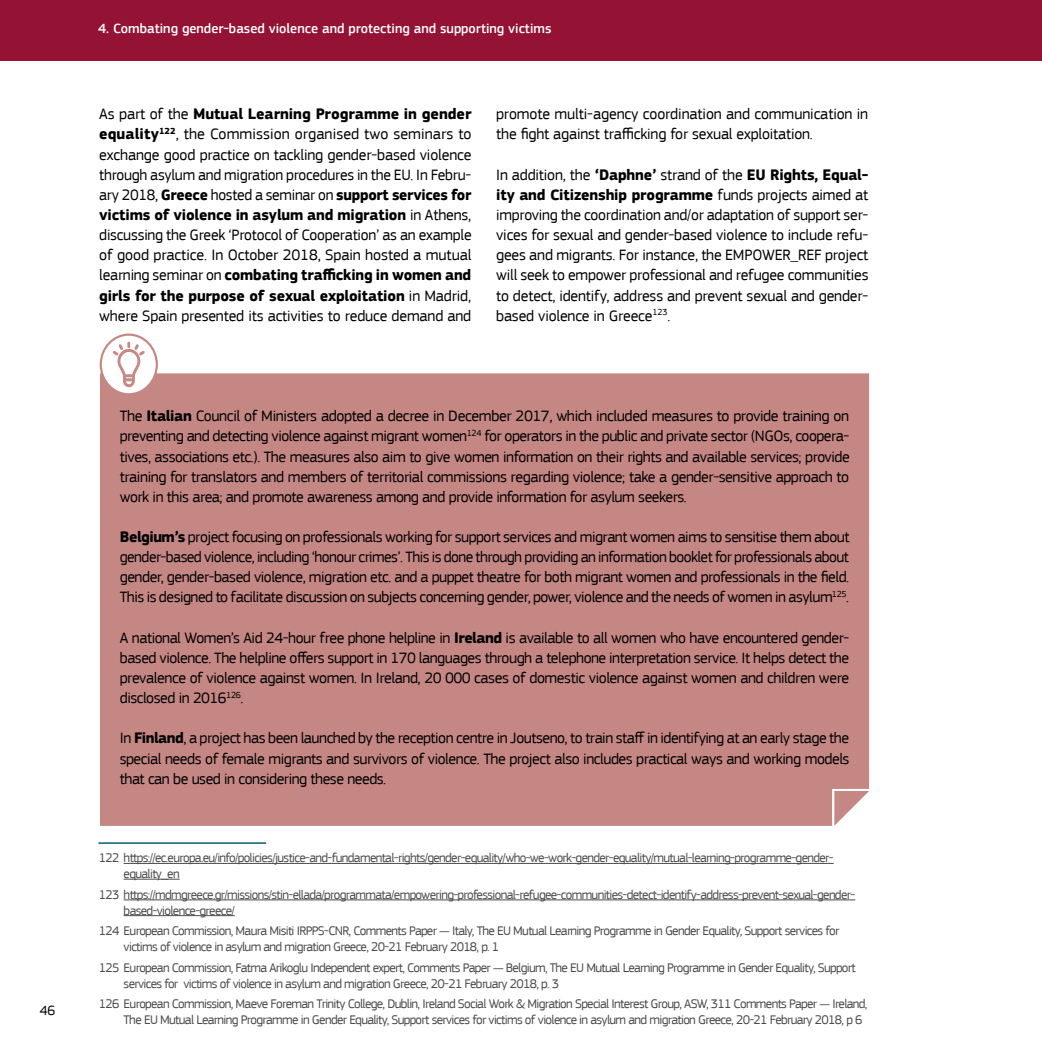
<style>
.page{position:relative;width:1042px;height:1042px;background:#fff}
.page>*{position:absolute;margin:0;border:0;box-sizing:border-box;transform-origin:0 0}
.t1{font:15.75px/20.1px "EC Square Sans Pro";letter-spacing:-.025em;color:#000;text-align:justify}
.t2{font:15.75px/20.1px "EC Square Sans Pro";letter-spacing:-.005em;color:#000}
.t3{font:500 14px "EC Square Sans Pro";color:#fff}
.t4{font:14px "EC Square Sans Pro";color:#000}
.t5{font:13.12px/15.8px "EC Square Sans Pro";letter-spacing:-.05em;color:#4b4b4d}
.s1{font-weight:700}
</style>
<div class="page">
<div style="left:0;top:0;width:1042px;height:60px;background:#941233"></div>
<div style="left:100px;top:373px;width:769px;height:453px;background:#c58784"></div>
<svg style="left:834px;top:791px;width:35px;height:35px"></svg>
<svg style="left:101px;top:335px;width:56px;height:59px"></svg>
<div style="left:100px;top:333px;width:58px;height:62px;border:2px solid #c58784;border-radius:50%"></div>
<svg style="left:113px;top:342px;width:32px;height:45px"></svg>
<hr style="left:124px;top:863px;width:709px;height:1px;background:#4b4b4d">
<hr style="left:124px;top:879px;width:56px;height:1px;background:#4b4b4d">
<hr style="left:124px;top:899px;width:731px;height:1px;background:#4b4b4d">
<hr style="left:124px;top:915px;width:111px;height:1px;background:#4b4b4d">
<hr style="left:98px;top:842px;width:168px;height:2px;background:#287584">
<p class="t4" style="left:40px;top:1002px;width:17px">46</p>
<p class="t3" style="left:98px;top:20px;width:455px">4. Combating gender-based violence and protecting and supporting victims</p>
<p class="t1" style="left:99px;top:104px;width:374px">As part of the <span class="s1">Mutual Learning Programme in gender equality</span><sup>122</sup>, the Commission organised two seminars to exchange good practice on tackling gender-based violence through asylum and migration procedures in the EU. In Febru&shy;ary 2018, <span class="s1">Greece</span> hosted a seminar on <span class="s1">support services for victims of violence in asylum and migration</span> in Athens, discussing the Greek ‘Protocol of Cooperation’ as an example of good practice. In October 2018, Spain hosted a mutual learning seminar on <span class="s1">combating trafficking in women and girls for the purpose of sexual exploitation</span> in Madrid, where Spain presented its activities to reduce demand and</p>
<p class="t2" style="left:496px;top:104px;width:374px">promote multi-agency coordination and communication in the fight against trafficking for sexual exploitation.</p>
<p class="t1" style="left:496px;top:165px;width:374px">In addition, the <span class="s1">‘Daphne’</span> strand of the <span class="s1">EU Rights, Equal&shy;ity and Citizenship programme</span> funds projects aimed at improving the coordination and/or adaptation of support ser&shy;vices for sexual and gender-based violence to include refu&shy;gees and migrants. For instance, the EMPOWER_REF project will seek to empower professional and refugee communities to detect, identify, address and prevent sexual and gender&shy;based violence in Greece<sup>123</sup>.</p>
<p class="t1" style="left:120px;top:406px;width:731px">The <span class="s1">Italian</span> Council of Ministers adopted a decree in December 2017, which included measures to provide training on preventing and detecting violence against migrant women<sup>124</sup> for operators in the public and private sector (NGOs, coopera&shy;tives, associations etc.). The measures also aim to give women information on their rights and available services; provide training for translators and members of territorial commissions regarding violence; take a gender-sensitive approach to work in this area; and promote awareness among and provide information for asylum seekers.</p>
<p class="t1" style="left:120px;top:527px;width:731px"><span class="s1">Belgium’s</span> project focusing on professionals working for support services and migrant women aims to sensitise them about gender-based violence, including ‘honour crimes’. This is done through providing an information booklet for professionals about gender, gender-based violence, migration etc. and a puppet theatre for both migrant women and professionals in the field.<br>This is designed to facilitate discussion on subjects concerning gender, power, violence and the needs of women in asylum<sup>125</sup>.</p>
<p class="t1" style="left:120px;top:627px;width:731px">A national Women’s Aid 24-hour free phone helpline in <span class="s1">Ireland</span> is available to all women who have encountered gender&shy;based violence. The helpline offers support in 170 languages through a telephone interpretation service. It helps detect the prevalence of violence against women. In Ireland, 20 000 cases of domestic violence against women and children were disclosed in 2016<sup>126</sup>.</p>
<p class="t1" style="left:120px;top:728px;width:731px">In <span class="s1">Finland</span>, a project has been launched by the reception centre in Joutseno, to train staff in identifying at an early stage the special needs of female migrants and survivors of violence. The project also includes practical ways and working models that can be used in considering these needs.</p>
<p class="t5" style="left:124px;top:850px;width:711px;text-indent:-25px">122 https://ec.europa.eu/info/policies/justice-and-fundamental-rights/gender-equality/who-we-work-gender-equality/mutual-learning-programme-gender&shy;equality_en</p>
<p class="t5" style="left:124px;top:887px;width:733px;text-indent:-25px">123 https://mdmgreece.gr/missions/stin-ellada/programmata/empowering-professional-refugee-communities-detect-identify-address-prevent-sexual-gender&shy;based-violence-greece/</p>
<p class="t5" style="left:124px;top:923px;width:717px;text-indent:-25px">124 European Commission, Maura Misiti IRPPS-CNR, Comments Paper — Italy, The EU Mutual Learning Programme in Gender Equality, Support services for victims of violence in asylum and migration Greece, 20-21 February 2018, p. 1</p>
<p class="t5" style="left:124px;top:960px;width:733px;text-indent:-25px">125 European Commission, Fatma Arikoglu Independent expert, Comments Paper — Belgium, The EU Mutual Learning Programme in Gender Equality, Support services for victims of violence in asylum and migration Greece, 20-21 February 2018, p. 3</p>
<p class="t5" style="left:124px;top:996px;width:745px;text-indent:-25px">126 European Commission, Maeve Foreman Trinity College, Dublin, Ireland Social Work &amp; Migration Special Interest Group, ASW, 311 Comments Paper — Ireland,<br>The EU Mutual Learning Programme in Gender Equality, Support services for victims of violence in asylum and migration Greece, 20-21 February 2018, p 6</p>
</div>
